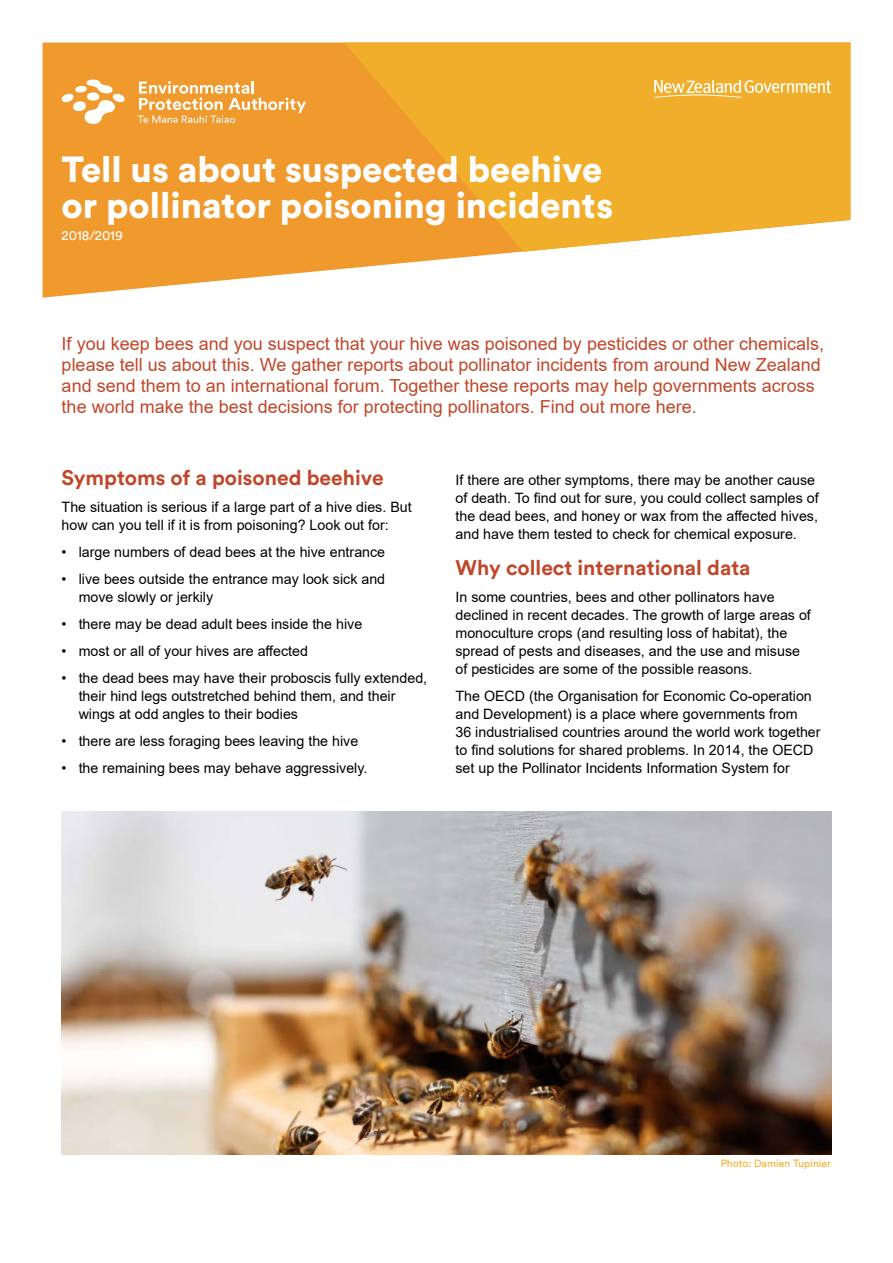
<style>
.page{position:relative;width:893px;height:1263px;background:#fff}
.page>*{position:absolute;margin:0;border:0;box-sizing:border-box;transform-origin:0 0}
.t1{font:900 36px/36px "Circular Pro";color:#fff}
.t2{font:700 21px "Circular Pro";color:#c0472a}
.t3{font:18px/21px "Arial";color:#c0472a}
.t4{font:14.25px/18px "Arial";color:#000}
.t5{font:13.5px "Circular Pro";color:#fff}
.t6{font:10.5px "Circular Pro";color:#f1ae2a}
</style>
<div class="page">
<svg style="left:43px;top:43px;width:474px;height:255px;background:#f2a74b"></svg>
<svg style="left:344px;top:43px;width:506px;height:209px;background:#f1ae35"></svg>
<svg style="left:62px;top:80px;width:64px;height:44px"></svg>
<svg style="left:138px;top:81px;width:168px;height:42px;background:#f3af5b"></svg>
<img style="left:62px;top:812px;width:769px;height:342px">
<svg style="left:654px;top:80px;width:177px;height:18px;background:#f4c464"></svg>
<h1 class="t1" style="left:62px;top:150px;width:553px">Tell us about suspected beehive or pollinator poisoning incidents</h1>
<p class="t5" style="left:62px;top:226px;width:63px">2018/2019</p>
<p class="t3" style="left:62px;top:333px;width:764px">If you keep bees and you suspect that your hive was poisoned by pesticides or other chemicals, please tell us about this. We gather reports about pollinator incidents from around New Zealand and send them to an international forum. Together these reports may help governments across the world make the best decisions for protecting pollinators. Find out more here.</p>
<h2 class="t2" style="left:62px;top:463px;width:323px">Symptoms of a poisoned beehive</h2>
<p class="t4" style="left:62px;top:498px;width:352px">The situation is serious if a large part of a hive dies. But how can you tell if it is from poisoning? Look out for:</p>
<p class="t4" style="left:62px;top:543px;width:325px">• large numbers of dead bees at the hive entrance</p>
<p class="t4" style="left:79px;top:570px;width:308px;text-indent:-17px">• live bees outside the entrance may look sick and move slowly or jerkily</p>
<p class="t4" style="left:62px;top:615px;width:302px">• there may be dead adult bees inside the hive</p>
<p class="t4" style="left:62px;top:642px;width:248px">• most or all of your hives are affected</p>
<p class="t4" style="left:79px;top:669px;width:350px;text-indent:-17px">• the dead bees may have their proboscis fully extended, their hind legs outstretched behind them, and their wings at odd angles to their bodies</p>
<p class="t4" style="left:62px;top:732px;width:298px">• there are less foraging bees leaving the hive</p>
<p class="t4" style="left:62px;top:759px;width:307px">• the remaining bees may behave aggressively.</p>
<p class="t4" style="left:455px;top:471px;width:365px">If there are other symptoms, there may be another cause of death. To find out for sure, you could collect samples of the dead bees, and honey or wax from the affected hives, and have them tested to check for chemical exposure.</p>
<h2 class="t2" style="left:455px;top:553px;width:297px">Why collect international data</h2>
<p class="t4" style="left:455px;top:588px;width:357px">In some countries, bees and other pollinators have declined in recent decades. The growth of large areas of monoculture crops (and resulting loss of habitat), the spread of pests and diseases, and the use and misuse of pesticides are some of the possible reasons.</p>
<p class="t4" style="left:455px;top:687px;width:367px">The OECD (the Organisation for Economic Co-operation and Development) is a place where governments from<br>36 industrialised countries around the world work together to find solutions for shared problems. In 2014, the OECD set up the Pollinator Incidents Information System for</p>
<p class="t6" style="left:721px;top:1156px;width:112px">Photo: Damien Tupinier</p>
</div>
